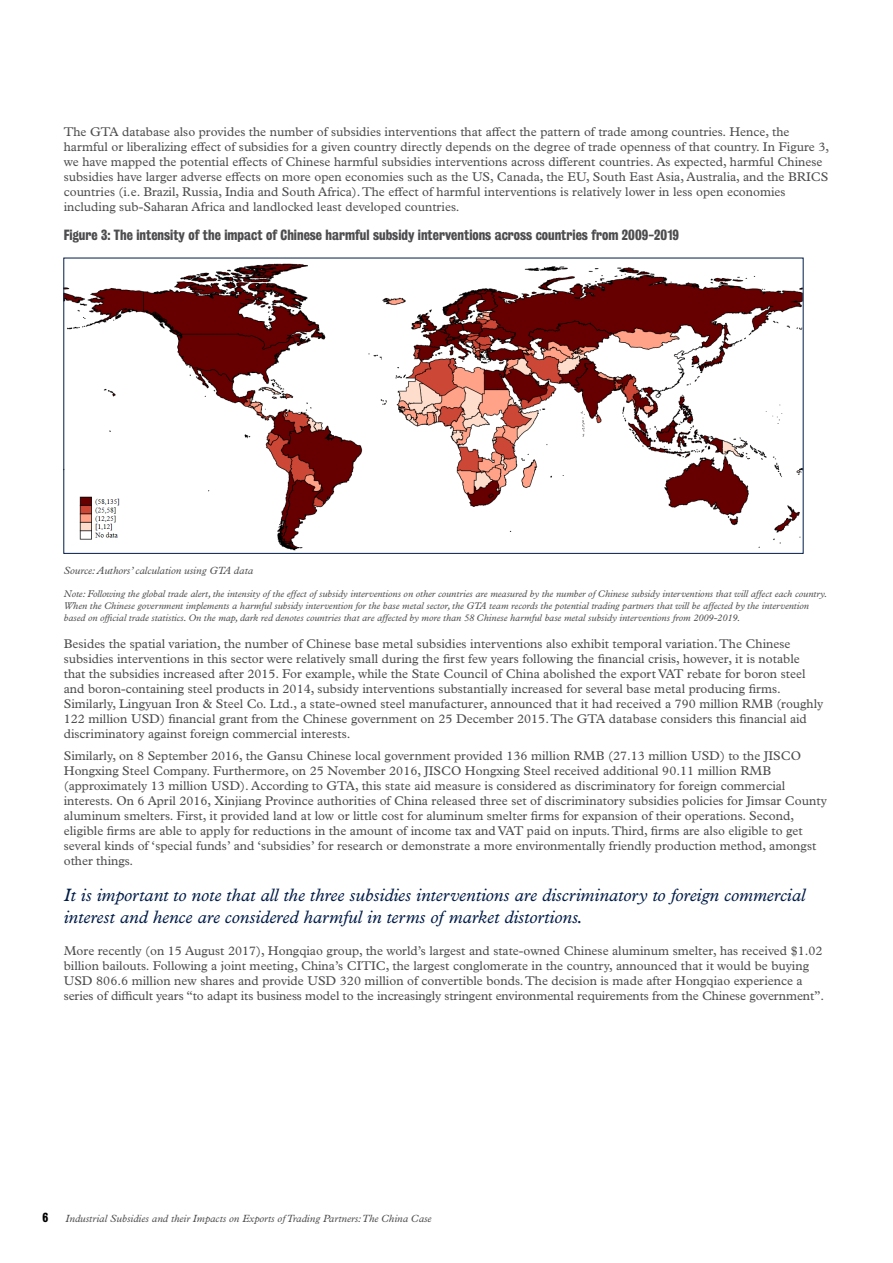
<style>
.page{position:relative;width:893px;height:1263px;background:#fff}
.page>*{position:absolute;margin:0;border:0;box-sizing:border-box;transform-origin:0 0}
.t1{font:italic 18px/21.6px "Plantin MT Std";color:#001c48}
.t2{font:700 13.5px "Bureau Grot Condensed";color:#4d4d4f}
.t3{font:12.75px/15px "Plantin MT Std";color:#4d4d4f}
.t4{font:700 12px "Bureau Grot Condensed";color:#000}
.t5{font:italic 10.5px "Plantin MT Std";color:#4d4d4f}
.t6{font:italic 9.75px/11.7px "Plantin MT Std";color:#4d4d4f}
</style>
<div class="page">
<img style="left:66px;top:263px;width:735px;height:288px">
<img style="left:74px;top:488px;width:53px;height:55px">
<p class="t3" style="left:64px;top:125px;width:767px">The GTA database also provides the number of subsidies interventions that affect the pattern of trade among countries. Hence, the harmful or liberalizing effect of subsidies for a given country directly depends on the degree of trade openness of that country. In Figure 3, we have mapped the potential effects of Chinese harmful subsidies interventions across different countries. As expected, harmful Chinese subsidies have larger adverse effects on more open economies such as the US, Canada, the EU, South East Asia, Australia, and the BRICS countries (i.e. Brazil, Russia, India and South Africa). The effect of harmful interventions is relatively lower in less open economies including sub-Saharan Africa and landlocked least developed countries.</p>
<p class="t2" style="left:64px;top:227px;width:617px">Figure 3: The intensity of the impact of Chinese harmful subsidy interventions across countries from 2009-2019</p>
<p class="t5" style="left:64px;top:564px;width:191px">Source: Authors’ calculation using GTA data</p>
<p class="t6" style="left:64px;top:588px;width:765px">Note: Following the global trade alert, the intensity of the effect of subsidy interventions on other countries are measured by the number of Chinese subsidy interventions that will affect each country.<br>When the Chinese government implements a harmful subsidy intervention for the base metal sector, the GTA team records the potential trading partners that will be affected by the intervention based on official trade statistics. On the map, dark red denotes countries that are affected by more than 58 Chinese harmful base metal subsidy interventions from 2009-2019.</p>
<p class="t3" style="left:64px;top:637px;width:761px">Besides the spatial variation, the number of Chinese base metal subsidies interventions also exhibit temporal variation. The Chinese subsidies interventions in this sector were relatively small during the first few years following the financial crisis, however, it is notable that the subsidies increased after 2015. For example, while the State Council of China abolished the export VAT rebate for boron steel and boron-containing steel products in 2014, subsidy interventions substantially increased for several base metal producing firms.<br>Similarly, Lingyuan Iron &amp; Steel Co. Ltd., a state-owned steel manufacturer, announced that it had received a 790 million RMB (roughly 122 million USD) financial grant from the Chinese government on 25 December 2015. The GTA database considers this financial aid discriminatory against foreign commercial interests.</p>
<p class="t3" style="left:64px;top:748px;width:764px">Similarly, on 8 September 2016, the Gansu Chinese local government provided 136 million RMB (27.13 million USD) to the JISCO Hongxing Steel Company. Furthermore, on 25 November 2016, JISCO Hongxing Steel received additional 90.11 million RMB (approximately 13 million USD). According to GTA, this state aid measure is considered as discriminatory for foreign commercial interests. On 6 April 2016, Xinjiang Province authorities of China released three set of discriminatory subsidies policies for Jimsar County aluminum smelters. First, it provided land at low or little cost for aluminum smelter firms for expansion of their operations. Second, eligible firms are able to apply for reductions in the amount of income tax and VAT paid on inputs. Third, firms are also eligible to get several kinds of ‘special funds’ and ‘subsidies’ for research or demonstrate a more environmentally friendly production method, amongst other things.</p>
<h1 class="t1" style="left:64px;top:884px;width:743px">It is important to note that all the three subsidies interventions are discriminatory to foreign commercial interest and hence are considered harmful in terms of market distortions.</h1>
<p class="t3" style="left:64px;top:943px;width:762px">More recently (on 15 August 2017), Hongqiao group, the world’s largest and state-owned Chinese aluminum smelter, has received $1.02 billion bailouts. Following a joint meeting, China’s CITIC, the largest conglomerate in the country, announced that it would be buying USD 806.6 million new shares and provide USD 320 million of convertible bonds. The decision is made after Hongqiao experience a series of difficult years “to adapt its business model to the increasingly stringent environmental requirements from the Chinese government”.</p>
<p class="t4" style="left:43px;top:1210px;width:7px">6</p>
<p class="t5" style="left:65px;top:1212px;width:368px">Industrial Subsidies and their Impacts on Exports of Trading Partners: The China Case</p>
</div>
